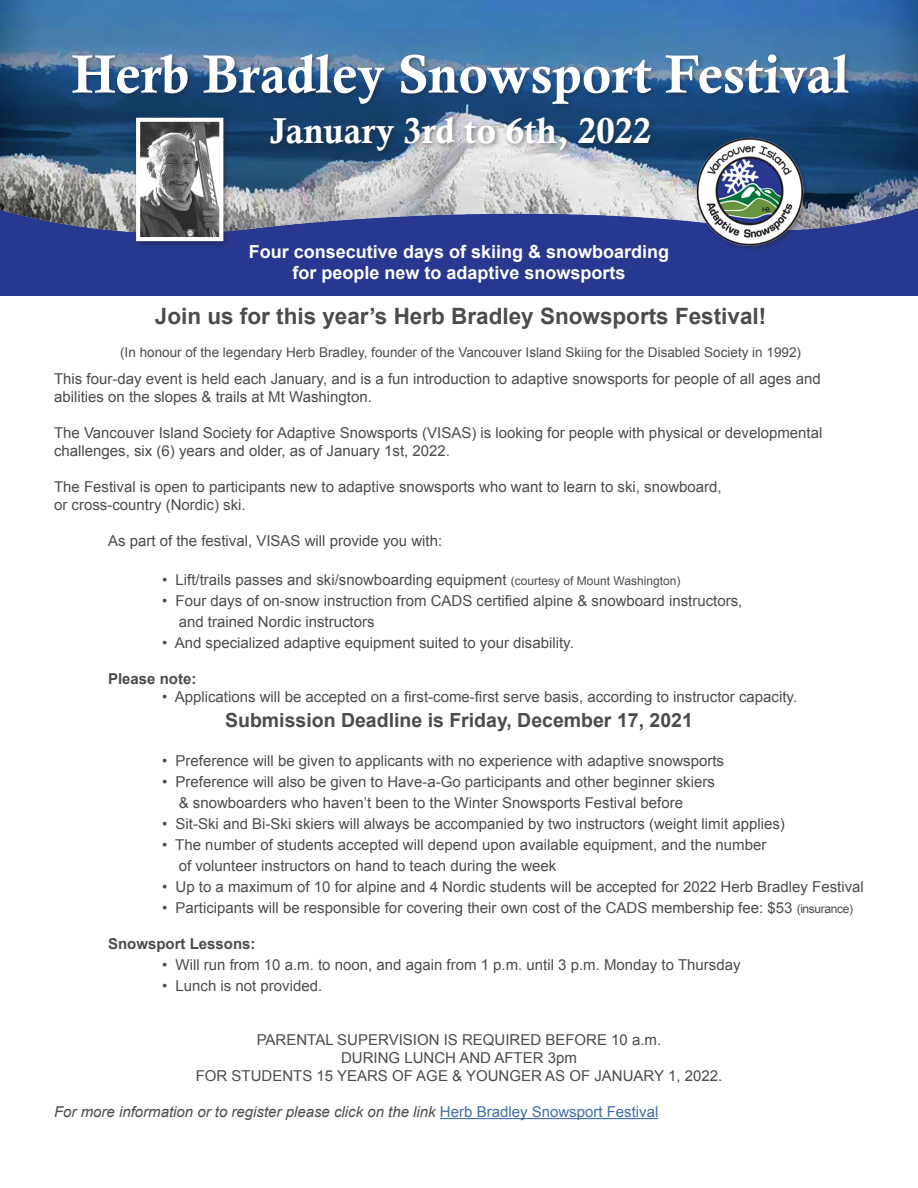
<style>
.page{position:relative;width:918px;height:1188px;background:#fff}
.page>*{position:absolute;margin:0;border:0;box-sizing:border-box;transform-origin:0 0}
.t1{font:54px "Calis MT Bol";color:#fff}
.t2{font:36px "Calis MT Bol";color:#fff}
.t3{font:700 22.5px "Arial";color:#4b4c4d}
.t4{font:700 19.5px "Arial";color:#4b4c4d}
.t5{font:700 18px "Arial";color:#fff}
.t6{font:15px/18px "Arial";color:#4b4c4d}
.t7{font:italic 15px "Arial";color:#4b4c4d}
.t8{font:700 15px "Arial";color:#4b4c4d}
.t9{font:13.5px "Arial";color:#4b4c4d}
.s1{font-size:12px}
.s2{font-style:normal;color:#436da8}
</style>
<div class="page">
<hr style="left:440px;top:1118px;width:218px;height:1px;background:#436da8">
<img style="left:0;top:0;width:918px;height:145px">
<img style="left:0;top:145px;width:918px;height:151px">
<div style="left:70px;top:52px;width:785px;height:58px;background:#231f20;opacity:.4"></div>
<div style="left:268px;top:115px;width:389px;height:43px;background:#231f20;opacity:.4"></div>
<img style="left:690px;top:131px;width:123px;height:122px">
<div style="left:134px;top:116px;width:96px;height:132px;background:#231f20;opacity:.4"></div>
<img style="left:141px;top:123px;width:77px;height:113px">
<div style="left:136px;top:118px;width:87px;height:123px;border:4px solid #fff"></div>
<p class="t1" style="left:72px;top:43px;width:779px">Herb Bradley Snowsport Festival</p>
<p class="t2" style="left:270px;top:110px;width:384px">January 3rd to 6th, 2022</p>
<p class="t5" style="left:249px;top:239px;width:422px">Four consecutive days of skiing &amp; snowboarding</p>
<p class="t5" style="left:292px;top:261px;width:335px">for people new to adaptive snowsports</p>
<p class="t3" style="left:155px;top:301px;width:613px">Join us for this year’s Herb Bradley Snowsports Festival!</p>
<p class="t9" style="left:120px;top:343px;width:682px">(In honour of the legendary Herb Bradley, founder of the Vancouver Island Skiing for the Disabled Society in 1992)</p>
<p class="t6" style="left:54px;top:369px;width:768px">This four-day event is held each January, and is a fun introduction to adaptive snowsports for people of all ages and abilities on the slopes &amp; trails at Mt Washington.</p>
<p class="t6" style="left:54px;top:423px;width:770px">The Vancouver Island Society for Adaptive Snowsports (VISAS) is looking for people with physical or developmental challenges, six (6) years and older, as of January 1st, 2022.</p>
<p class="t6" style="left:54px;top:477px;width:669px">The Festival is open to participants new to adaptive snowsports who want to learn to ski, snowboard,</p>
<p class="t6" style="left:54px;top:495px;width:193px">or cross-country (Nordic) ski.</p>
<p class="t6" style="left:108px;top:531px;width:336px">As part of the festival, VISAS will provide you with:</p>
<p class="t6" style="left:162px;top:570px;width:520px">• Lift/trails passes and ski/snowboarding equipment <span class="s1">(courtesy of Mount Washington)</span></p>
<p class="t6" style="left:179px;top:590px;width:565px;line-height:21px;text-indent:-17px">• Four days of on-snow instruction from CADS certified alpine &amp; snowboard instructors, and trained Nordic instructors</p>
<p class="t6" style="left:162px;top:633px;width:413px">• And specialized adaptive equipment suited to your disability.</p>
<p class="t8" style="left:108px;top:668px;width:90px">Please note:</p>
<p class="t6" style="left:162px;top:687px;width:637px">• Applications will be accepted on a first-come-first serve basis, according to instructor capacity.</p>
<p class="t4" style="left:225px;top:707px;width:469px">Submission Deadline is Friday, December 17, 2021</p>
<p class="t6" style="left:162px;top:752px;width:564px">• Preference will be given to applicants with no experience with adaptive snowsports</p>
<p class="t6" style="left:162px;top:773px;width:554px">• Preference will also be given to Have-a-Go participants and other beginner skiers</p>
<p class="t6" style="left:179px;top:794px;width:506px">&amp; snowboarders who haven’t been to the Winter Snowsports Festival before</p>
<p class="t6" style="left:162px;top:815px;width:624px">• Sit-Ski and Bi-Ski skiers will always be accompanied by two instructors (weight limit applies)</p>
<p class="t6" style="left:162px;top:836px;width:606px">• The number of students accepted will depend upon available equipment, and the number</p>
<p class="t6" style="left:179px;top:857px;width:379px">of volunteer instructors on hand to teach during the week</p>
<p class="t6" style="left:162px;top:878px;width:703px">• Up to a maximum of 10 for alpine and 4 Nordic students will be accepted for 2022 Herb Bradley Festival</p>
<p class="t6" style="left:162px;top:899px;width:693px">• Participants will be responsible for covering their own cost of the CADS membership fee: $53 <span class="s1">(insurance)</span></p>
<p class="t8" style="left:108px;top:934px;width:149px">Snowsport Lessons:</p>
<p class="t6" style="left:162px;top:956px;width:580px">• Will run from 10 a.m. to noon, and again from 1 p.m. until 3 p.m. Monday to Thursday</p>
<p class="t6" style="left:162px;top:977px;width:162px">• Lunch is not provided.</p>
<p class="t6" style="left:257px;top:1031px;width:406px">PARENTAL SUPERVISION IS REQUIRED BEFORE 10 a.m.</p>
<p class="t6" style="left:341px;top:1049px;width:237px">DURING LUNCH AND AFTER 3pm</p>
<p class="t6" style="left:196px;top:1067px;width:528px">FOR STUDENTS 15 YEARS OF AGE &amp; YOUNGER AS OF JANUARY 1, 2022.</p>
<p class="t7" style="left:54px;top:1102px;width:606px">For more information or to register please click on the link <span class="s2">Herb Bradley Snowsport Festival</span></p>
</div>
